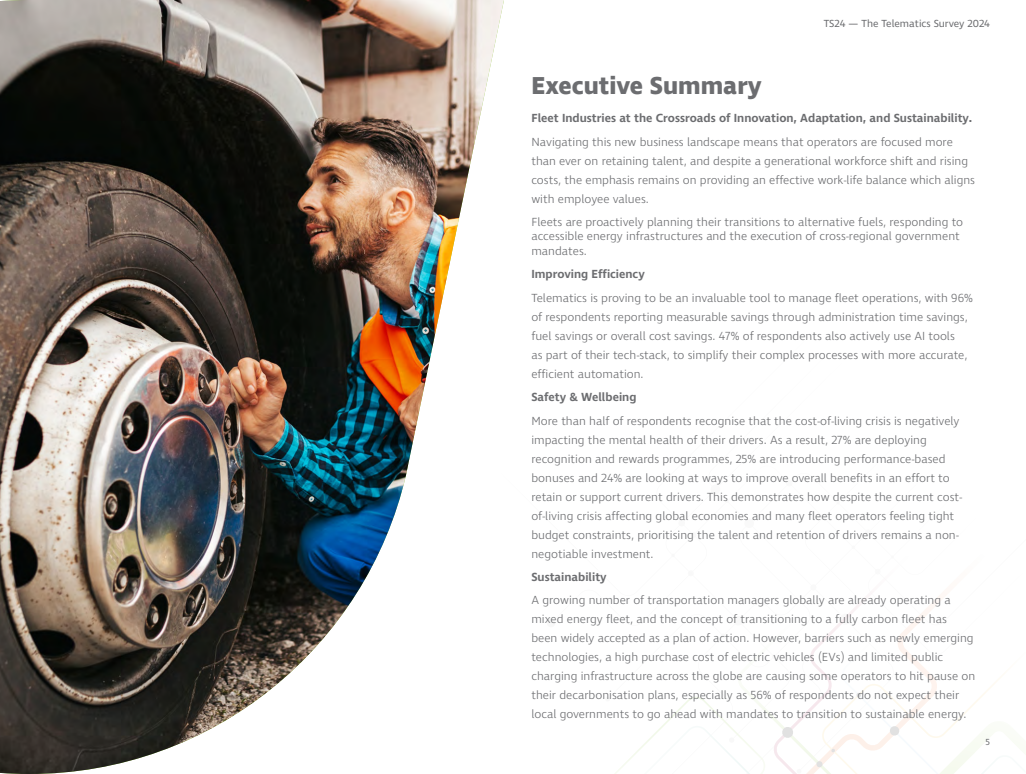
<style>
.page{position:relative;width:1026px;height:774px;background:#fff}
.page>*{position:absolute;margin:0;border:0;box-sizing:border-box;transform-origin:0 0}
.t1{font:700 25px "Ingra";color:#6c6d70}
.t2{font:300 12px/19px "Ingra";color:#6c6d70}
.t3{font:600 12px "Ingra";color:#6c6d70}
.Chart_percent{font:10.5px "Ingra";color:#6c6d70}
.t4{font:9px "Ingra";color:#6c6d70}
</style>
<div class="page">
<svg style="left:615px;top:595px;width:386px;height:179px"></svg>
<img style="left:0;top:0;width:504px;height:774px">
<p class="Chart_percent" style="left:824px;top:17px;width:168px">TS24 — The Telematics Survey 2024</p>
<p class="t1" style="left:531px;top:70px;width:232px">Executive Summary</p>
<p class="t3" style="left:531px;top:111px;width:442px">Fleet Industries at the Crossroads of Innovation, Adaptation, and Sustainability.</p>
<p class="t2" style="left:531px;top:133px;width:445px">Navigating this new business landscape means that operators are focused more than ever on retaining talent, and despite a generational workforce shift and rising costs, the emphasis remains on providing an effective work-life balance which aligns with employee values.</p>
<p class="t2" style="left:531px;top:215px;width:433px;line-height:14.4px">Fleets are proactively planning their transitions to alternative fuels, responding to accessible energy infrastructures and the execution of cross-regional government mandates.</p>
<p class="t3" style="left:531px;top:267px;width:115px">Improving Efficiency</p>
<p class="t2" style="left:531px;top:289px;width:443px">Telematics is proving to be an invaluable tool to manage fleet operations, with 96% of respondents reporting measurable savings through administration time savings, fuel savings or overall cost savings. 47% of respondents also actively use AI tools<br>as part of their tech-stack, to simplify their complex processes with more accurate, efficient automation.</p>
<p class="t3" style="left:531px;top:390px;width:107px">Safety &amp; Wellbeing</p>
<p class="t2" style="left:531px;top:412px;width:432px">More than half of respondents recognise that the cost-of-living crisis is negatively impacting the mental health of their drivers. As a result, 27% are deploying recognition and rewards programmes, 25% are introducing performance-based bonuses and 24% are looking at ways to improve overall benefits in an effort to retain or support current drivers. This demonstrates how despite the current cost&shy;of-living crisis affecting global economies and many fleet operators feeling tight budget constraints, prioritising the talent and retention of drivers remains a non&shy;negotiable investment.</p>
<p class="t3" style="left:531px;top:569px;width:77px">Sustainability</p>
<p class="t2" style="left:531px;top:592px;width:445px">A growing number of transportation managers globally are already operating a mixed energy fleet, and the concept of transitioning to a fully carbon fleet has been widely accepted as a plan of action. However, barriers such as newly emerging technologies, a high purchase cost of electric vehicles (EVs) and limited public charging infrastructure across the globe are causing some operators to hit pause on their decarbonisation plans, especially as 56% of respondents do not expect their local governments to go ahead with mandates to transition to sustainable energy.</p>
<p class="t4" style="left:985px;top:736px;width:6px">5</p>
</div>
